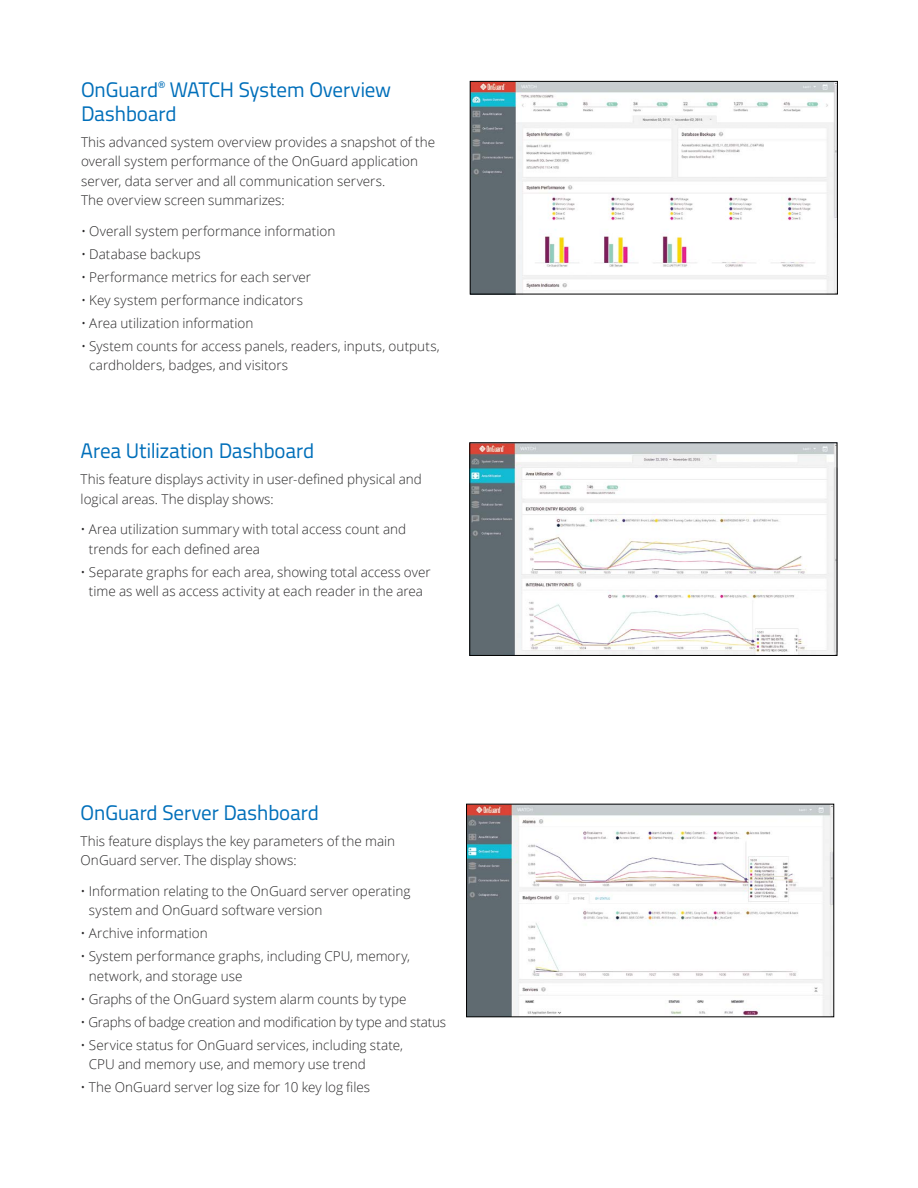
<style>
.page{position:relative;width:918px;height:1188px;background:#fff}
.page>*{position:absolute;margin:0;border:0;box-sizing:border-box;transform-origin:0 0}
.t1{font:21px/24px "Titillium Text 22 L";letter-spacing:-.02em;color:#006fba}
.t2{font:300 13.5px/19.5px "Open Sans";color:#292829}
.t3{font:300 13.5px "Open Sans";letter-spacing:-.02em;color:#292829}
</style>
<div class="page">
<img style="left:471px;top:444px;width:364px;height:210px">
<div style="left:469px;top:442px;width:368px;height:214px;border:1px solid #000"></div>
<img style="left:472px;top:83px;width:364px;height:209px">
<div style="left:470px;top:81px;width:368px;height:213px;border:1px solid #000"></div>
<img style="left:468px;top:806px;width:364px;height:209px">
<h1 class="t1" style="left:81px;top:76px;width:312px">OnGuard<sup>®</sup> WATCH System Overview<br>Dashboard</h1>
<p class="t2" style="left:81px;top:132px;width:356px">This advanced system overview provides a snapshot of the overall system performance of the OnGuard application server, data server and all communication servers.<br>The overview screen summarizes:</p>
<p class="t2" style="left:81px;top:221px;width:256px">• Overall system performance information</p>
<p class="t2" style="left:81px;top:244px;width:121px">• Database backups</p>
<p class="t2" style="left:81px;top:267px;width:232px">• Performance metrics for each server</p>
<p class="t2" style="left:81px;top:290px;width:224px">• Key system performance indicators</p>
<p class="t2" style="left:81px;top:313px;width:174px">• Area utilization information</p>
<p class="t2" style="left:89px;top:336px;width:352px;text-indent:-8px">• System counts for access panels, readers, inputs, outputs, cardholders, badges, and visitors</p>
<h1 class="t1" style="left:81px;top:438px;width:235px">Area Utilization Dashboard</h1>
<p class="t2" style="left:81px;top:469px;width:343px">This feature displays activity in user-defined physical and logical areas. The display shows:</p>
<p class="t2" style="left:89px;top:519px;width:319px;text-indent:-8px">• Area utilization summary with total access count and trends for each defined area</p>
<p class="t2" style="left:81px;top:562px;width:352px;text-align:center">• Separate graphs for each area, showing total access over time as well as access activity at each reader in the area</p>
<h1 class="t1" style="left:81px;top:799px;width:240px">OnGuard Server Dashboard</h1>
<p class="t2" style="left:81px;top:831px;width:316px">This feature displays the key parameters of the main<br>OnGuard server. The display shows:</p>
<p class="t2" style="left:89px;top:881px;width:323px;text-indent:-8px">• Information relating to the OnGuard server operating system and OnGuard software version</p>
<p class="t2" style="left:81px;top:923px;width:129px">• Archive information</p>
<p class="t2" style="left:89px;top:946px;width:323px;text-indent:-8px">• System performance graphs, including CPU, memory, network, and storage use</p>
<p class="t2" style="left:81px;top:989px;width:328px">• Graphs of the OnGuard system alarm counts by type</p>
<p class="t3" style="left:81px;top:1012px;width:367px">• Graphs of badge creation and modification by type and status</p>
<p class="t2" style="left:89px;top:1035px;width:316px;text-indent:-8px">• Service status for OnGuard services, including state,<br>CPU and memory use, and memory use trend</p>
<p class="t2" style="left:81px;top:1077px;width:291px">• The OnGuard server log size for 10 key log files</p>
</div>
